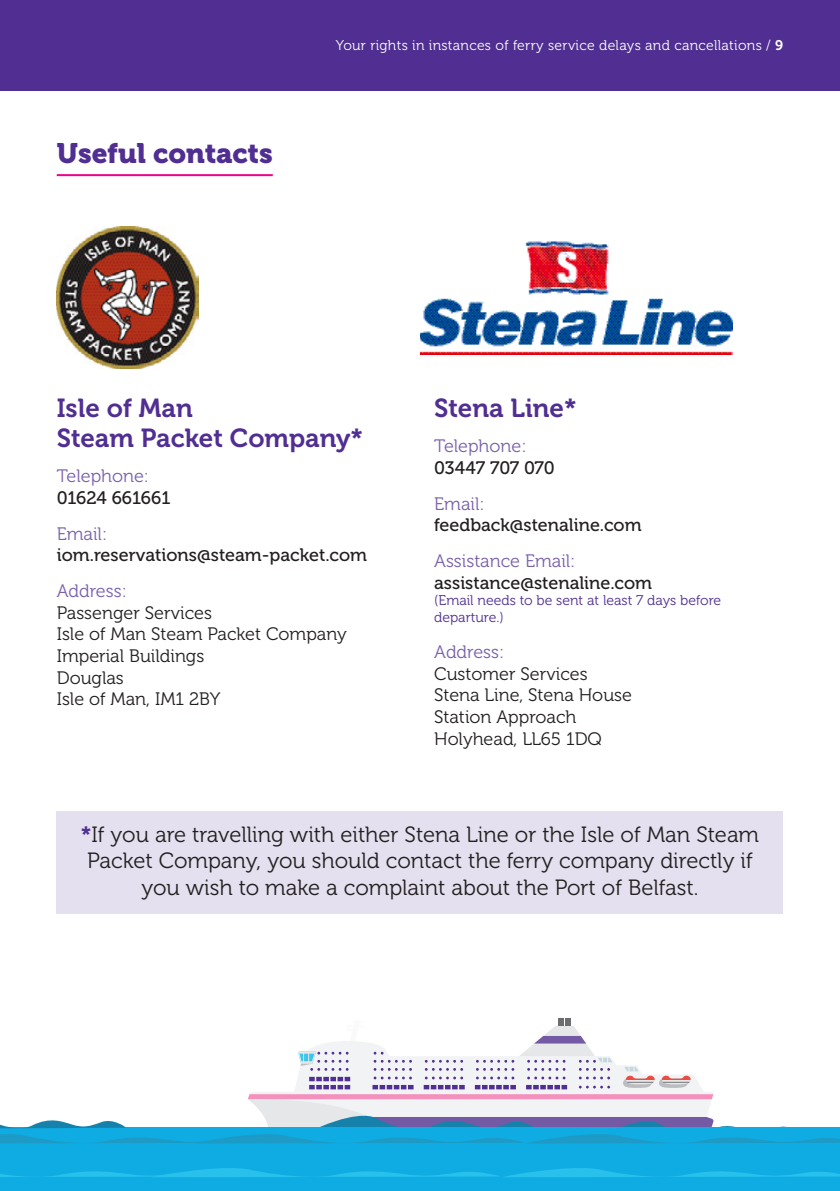
<style>
.page{position:relative;width:840px;height:1191px;background:#fff}
.page>*{position:absolute;margin:0;border:0;box-sizing:border-box;transform-origin:0 0}
.t1{font:28px "Museo 900";color:#502e92}
.t2{font:26px/30px "Museo 700";color:#502e92}
.t3{font:22px/26.4px "Museo 300";color:#231f20;text-align:center}
.t4{font:18px/21.6px "Museo 300";color:#231f20}
.t5{font:18px "Museo 500";color:#231f20}
.t6{font:18px "Museo 300";color:#7960aa}
.t7{font:14px "Museo 300";letter-spacing:.02em;color:#fff}
.t8{font:14px/16.8px "Museo 300";color:#502e92}
.s1{font-family:"Museo 700"}
.s2{font-family:"Museo 700";color:#502e92}
</style>
<div class="page">
<div style="left:0;top:0;width:839px;height:91px;background:#502e92"></div>
<hr style="left:57px;top:174px;width:215px;height:2px;background:#ed028c">
<img style="left:57px;top:227px;width:141px;height:142px">
<img style="left:420px;top:241px;width:312px;height:113px">
<div style="left:57px;top:811px;width:725px;height:102px;background:#e4e0ef"></div>
<div style="left:0;top:1127px;width:839px;height:64px;background:#0fabe3"></div>
<svg style="left:0;top:1018px;width:839px;height:159px"></svg>
<p class="t1" style="left:57px;top:137px;width:217px">Useful contacts</p>
<p class="t7" style="left:335px;top:38px;width:448px">Your rights in instances of ferry service delays and cancellations / <span class="s1">9</span></p>
<p class="t2" style="left:57px;top:393px;width:308px">Isle of Man<br>Steam Packet Company*</p>
<p class="t6" style="left:57px;top:466px;width:94px">Telephone:</p>
<p class="t5" style="left:57px;top:488px;width:115px">01624 661661</p>
<p class="t6" style="left:57px;top:524px;width:52px">Email:</p>
<p class="t5" style="left:57px;top:545px;width:311px">iom.reservations@steam-packet.com</p>
<p class="t6" style="left:57px;top:581px;width:71px">Address:</p>
<p class="t4" style="left:57px;top:602px;width:291px">Passenger Services<br>Isle of Man Steam Packet Company<br>Imperial Buildings<br>Douglas<br>Isle of Man, IM1 2BY</p>
<p class="t2" style="left:434px;top:393px;width:144px">Stena Line*</p>
<p class="t6" style="left:434px;top:436px;width:94px">Telephone:</p>
<p class="t5" style="left:434px;top:458px;width:122px">03447 707 070</p>
<p class="t6" style="left:434px;top:494px;width:52px">Email:</p>
<p class="t5" style="left:434px;top:515px;width:209px">feedback@stenaline.com</p>
<p class="t6" style="left:434px;top:551px;width:143px">Assistance Email:</p>
<p class="t5" style="left:434px;top:572px;width:219px">assistance@stenaline.com</p>
<p class="t8" style="left:434px;top:592px;width:288px">(Email needs to be sent at least 7 days before departure.)</p>
<p class="t6" style="left:434px;top:642px;width:71px">Address:</p>
<p class="t4" style="left:434px;top:663px;width:199px">Customer Services<br>Stena Line, Stena House<br>Station Approach<br>Holyhead, LL65 1DQ</p>
<p class="t3" style="left:81px;top:821px;width:679px"><span class="s2">*</span>If you are travelling with either Stena Line or the Isle of Man Steam<br>Packet Company, you should contact the ferry company directly if you wish to make a complaint about the Port of Belfast.</p>
</div>
